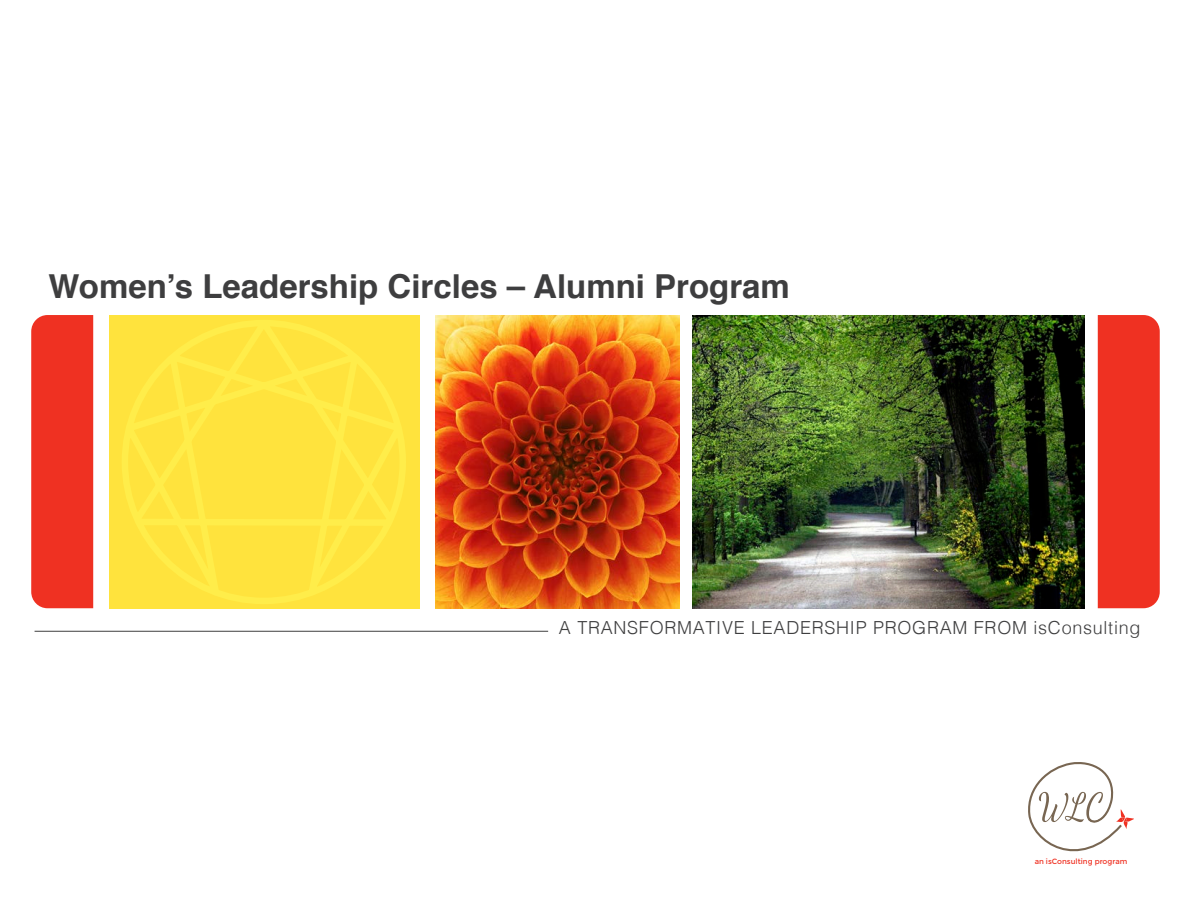
<style>
.page{position:relative;width:1188px;height:918px;background:#fff}
.page>*{position:absolute;margin:0;border:0;box-sizing:border-box;transform-origin:0 0}
.t1{font:700 33px "Helvetica";color:#3e3e3f}
.t2{font:300 18px "Helvetica";letter-spacing:.04em;color:#3e3e3f}
.t3{font:7.5px "Montserrat";color:#ef3122}
</style>
<div class="page">
<hr style="left:35px;top:631px;width:513px;height:1px;background:#3e3e3f">
<div style="left:1098px;top:315px;width:62px;height:293px;background:#ef3122"></div>
<div style="left:31px;top:315px;width:62px;height:293px;background:#ef3122"></div>
<img style="left:692px;top:315px;width:392px;height:293px">
<img style="left:435px;top:315px;width:244px;height:293px">
<div style="left:109px;top:315px;width:310px;height:293px;background:#ffe33d"></div>
<svg style="left:122px;top:320px;width:284px;height:284px"></svg>
<svg style="left:1028px;top:762px;width:106px;height:90px"></svg>
<p class="t1" style="left:48px;top:260px;width:743px">Women’s Leadership Circles – Alumni Program</p>
<p class="t2" style="left:559px;top:612px;width:583px">A TRANSFORMATIVE LEADERSHIP PROGRAM FROM isConsulting</p>
<p class="t3" style="left:1035px;top:857px;width:94px">an isConsulting program</p>
</div>
